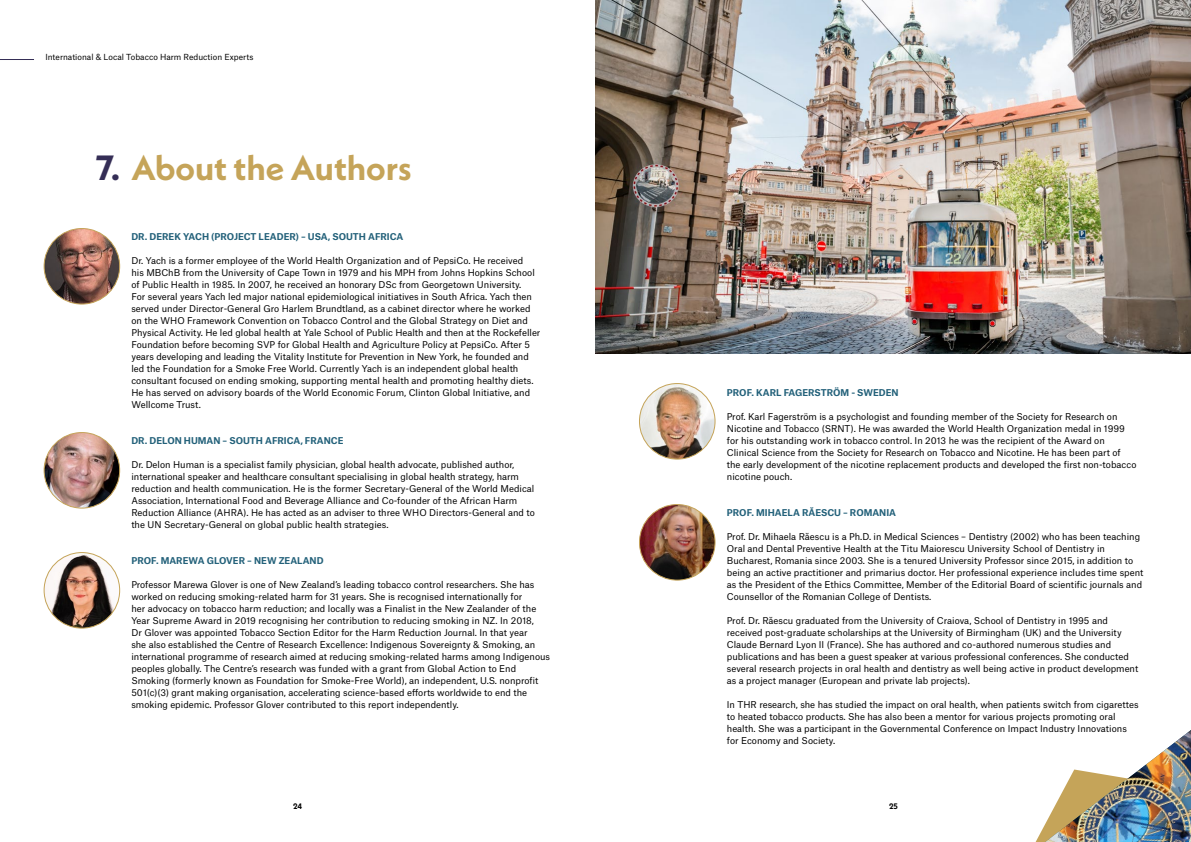
<style>
.page{position:relative;width:1191px;height:842px;background:#fff}
.page>*{position:absolute;margin:0;border:0;box-sizing:border-box;transform-origin:0 0}
.t1{font:700 35px "Neue Kabel";color:#c5a459}
.t2{font:9px/12px "Atlas Grotesk";color:#000}
.t3{font:700 9px "Atlas Grotesk";color:#23617a}
.t4{font:8px "Atlas Grotesk";color:#000}
.t5{font:700 8px "Neue Kabel";color:#000}
.s1{color:#352e56}
</style>
<div class="page">
<hr style="left:0;top:59px;width:34px;height:1px;background:#352e56">
<img style="left:595px;top:0;width:596px;height:353px">
<svg style="left:1035px;top:824px;width:10px;height:18px"></svg>
<img style="left:1045px;top:730px;width:146px;height:112px">
<img style="left:44px;top:228px;width:76px;height:76px;border-radius:38px">
<div style="left:44px;top:228px;width:76px;height:77px;border:1px solid #c5a459;border-radius:50%"></div>
<img style="left:44px;top:433px;width:76px;height:75px;border-radius:38px">
<div style="left:44px;top:432px;width:76px;height:77px;border:1px solid #c5a459;border-radius:50%"></div>
<img style="left:44px;top:552px;width:76px;height:76px;border-radius:38px">
<div style="left:44px;top:552px;width:76px;height:77px;border:1px solid #c5a459;border-radius:50%"></div>
<img style="left:639px;top:384px;width:76px;height:75px;border-radius:38px">
<div style="left:639px;top:383px;width:76px;height:77px;border:1px solid #c5a459;border-radius:50%"></div>
<img style="left:639px;top:505px;width:76px;height:75px;border-radius:38px">
<div style="left:639px;top:504px;width:76px;height:77px;border:1px solid #c5a459;border-radius:50%"></div>
<p class="t4" style="left:45px;top:51px;width:209px">International &amp; Local Tobacco Harm Reduction Experts</p>
<h1 class="t1" style="left:96px;top:146px;width:317px"><span class="s1">7.</span> About the Authors</h1>
<p class="t3" style="left:131px;top:229px;width:273px">DR. DEREK YACH (PROJECT LEADER) – USA, SOUTH AFRICA</p>
<p class="t2" style="left:131px;top:254px;width:410px">Dr. Yach is a former employee of the World Health Organization and of PepsiCo. He received<br>his MBChB from the University of Cape Town in 1979 and his MPH from Johns Hopkins School of Public Health in 1985. In 2007, he received an honorary DSc from Georgetown University.<br>For several years Yach led major national epidemiological initiatives in South Africa. Yach then served under Director-General Gro Harlem Brundtland, as a cabinet director where he worked on the WHO Framework Convention on Tobacco Control and the Global Strategy on Diet and Physical Activity. He led global health at Yale School of Public Health and then at the Rockefeller Foundation before becoming SVP for Global Health and Agriculture Policy at PepsiCo. After 5 years developing and leading the Vitality Institute for Prevention in New York, he founded and led the Foundation for a Smoke Free World. Currently Yach is an independent global health consultant focused on ending smoking, supporting mental health and promoting healthy diets.<br>He has served on advisory boards of the World Economic Forum, Clinton Global Initiative, and Wellcome Trust.</p>
<p class="t3" style="left:131px;top:433px;width:214px">DR. DELON HUMAN – SOUTH AFRICA, FRANCE</p>
<p class="t2" style="left:131px;top:458px;width:405px">Dr. Delon Human is a specialist family physician, global health advocate, published author, international speaker and healthcare consultant specialising in global health strategy, harm reduction and health communication. He is the former Secretary-General of the World Medical Association, International Food and Beverage Alliance and Co-founder of the African Harm Reduction Alliance (AHRA). He has acted as an adviser to three WHO Directors-General and to the UN Secretary-General on global public health strategies.</p>
<p class="t3" style="left:131px;top:553px;width:194px">PROF. MAREWA GLOVER – NEW ZEALAND</p>
<p class="t2" style="left:131px;top:578px;width:420px">Professor Marewa Glover is one of New Zealand’s leading tobacco control researchers. She has worked on reducing smoking-related harm for 31 years. She is recognised internationally for<br>her advocacy on tobacco harm reduction; and locally was a Finalist in the New Zealander of the Year Supreme Award in 2019 recognising her contribution to reducing smoking in NZ. In 2018,<br>Dr Glover was appointed Tobacco Section Editor for the Harm Reduction Journal. In that year<br>she also established the Centre of Research Excellence: Indigenous Sovereignty &amp; Smoking, an international programme of research aimed at reducing smoking-related harms among Indigenous peoples globally. The Centre’s research was funded with a grant from Global Action to End Smoking (formerly known as Foundation for Smoke-Free World), an independent, U.S. nonprofit 501(c)(3) grant making organisation, accelerating science-based efforts worldwide to end the smoking epidemic. Professor Glover contributed to this report independently.</p>
<p class="t3" style="left:727px;top:385px;width:173px">PROF. KARL FAGERSTRÖM - SWEDEN</p>
<p class="t2" style="left:727px;top:410px;width:411px">Prof. Karl Fagerström is a psychologist and founding member of the Society for Research on Nicotine and Tobacco (SRNT). He was awarded the World Health Organization medal in 1999 for his outstanding work in tobacco control. In 2013 he was the recipient of the Award on Clinical Science from the Society for Research on Tobacco and Nicotine. He has been part of the early development of the nicotine replacement products and developed the first non-tobacco nicotine pouch.</p>
<p class="t3" style="left:727px;top:505px;width:171px">PROF. MIHAELA RĂESCU – ROMANIA</p>
<p class="t2" style="left:727px;top:530px;width:418px">Prof. Dr. Mihaela Răescu is a Ph.D. in Medical Sciences – Dentistry (2002) who has been teaching Oral and Dental Preventive Health at the Titu Maiorescu University School of Dentistry in Bucharest, Romania since 2003. She is a tenured University Professor since 2015, in addition to being an active practitioner and primarius doctor. Her professional experience includes time spent as the President of the Ethics Committee, Member of the Editorial Board of scientific journals and Counsellor of the Romanian College of Dentists.</p>
<p class="t2" style="left:727px;top:614px;width:413px">Prof. Dr. Răescu graduated from the University of Craiova, School of Dentistry in 1995 and received post-graduate scholarships at the University of Birmingham (UK) and the University Claude Bernard Lyon II (France). She has authored and co-authored numerous studies and publications and has been a guest speaker at various professional conferences. She conducted several research projects in oral health and dentistry as well being active in product development as a project manager (European and private lab projects).</p>
<p class="t2" style="left:727px;top:698px;width:413px">In THR research, she has studied the impact on oral health, when patients switch from cigarettes to heated tobacco products. She has also been a mentor for various projects promoting oral health. She was a participant in the Governmental Conference on Impact Industry Innovations for Economy and Society.</p>
<p class="t5" style="left:293px;top:801px;width:11px">24</p>
<p class="t5" style="left:889px;top:801px;width:10px">25</p>
</div>
